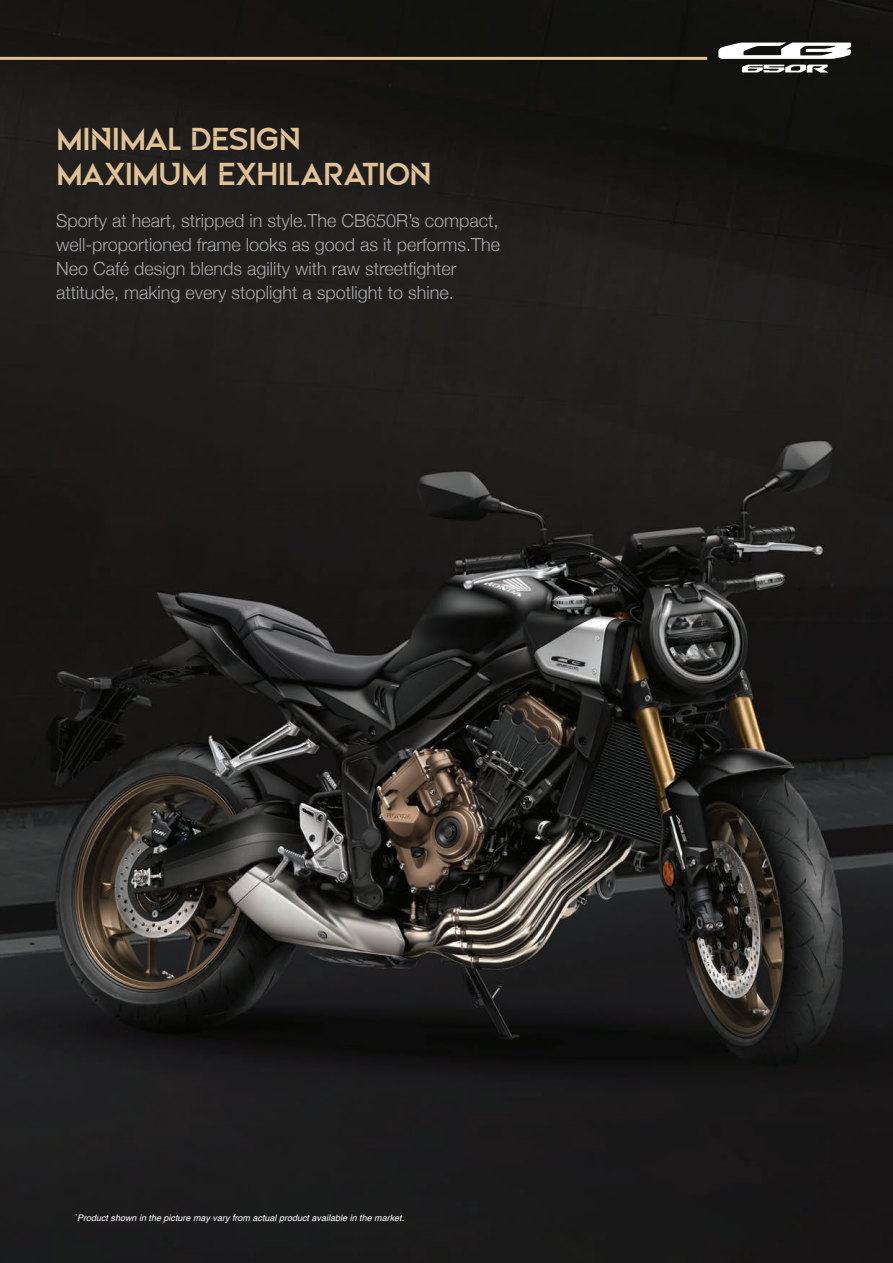
<style>
.page{position:relative;width:893px;height:1263px;background:#fff}
.page>*{position:absolute;margin:0;border:0;box-sizing:border-box;transform-origin:0 0}
.t1{font:32.25px/34.8px "Nehad";letter-spacing:-.035em;color:#e0c195}
.t2{font:300 18px/24px "Helvetica Neue";color:#a8a9ad}
.t3{font:italic 9px "Helvetica";color:#fff}
</style>
<div class="page">
<img style="left:0;top:0;width:893px;height:1263px">
<svg style="left:718px;top:42px;width:133px;height:17px"></svg>
<svg style="left:742px;top:65px;width:87px;height:8px"></svg>
<hr style="left:0;top:57px;width:707px;height:3px;background:#e0c195">
<h1 class="t1" style="left:56px;top:123px;width:378px">MINIMAL DESIGN<br>MAXIMUM EXHILARATION</h1>
<p class="t2" style="left:56px;top:207px;width:446px">Sporty at heart, stripped in style.The CB650R’s compact, well-proportioned frame looks as good as it performs.The Neo Café design blends agility with raw streetfighter attitude, making every stoplight a spotlight to shine.</p>
<p class="t3" style="left:75px;top:1210px;width:331px"><sup>*</sup>Product shown in the picture may vary from actual product available in the market.</p>
</div>
